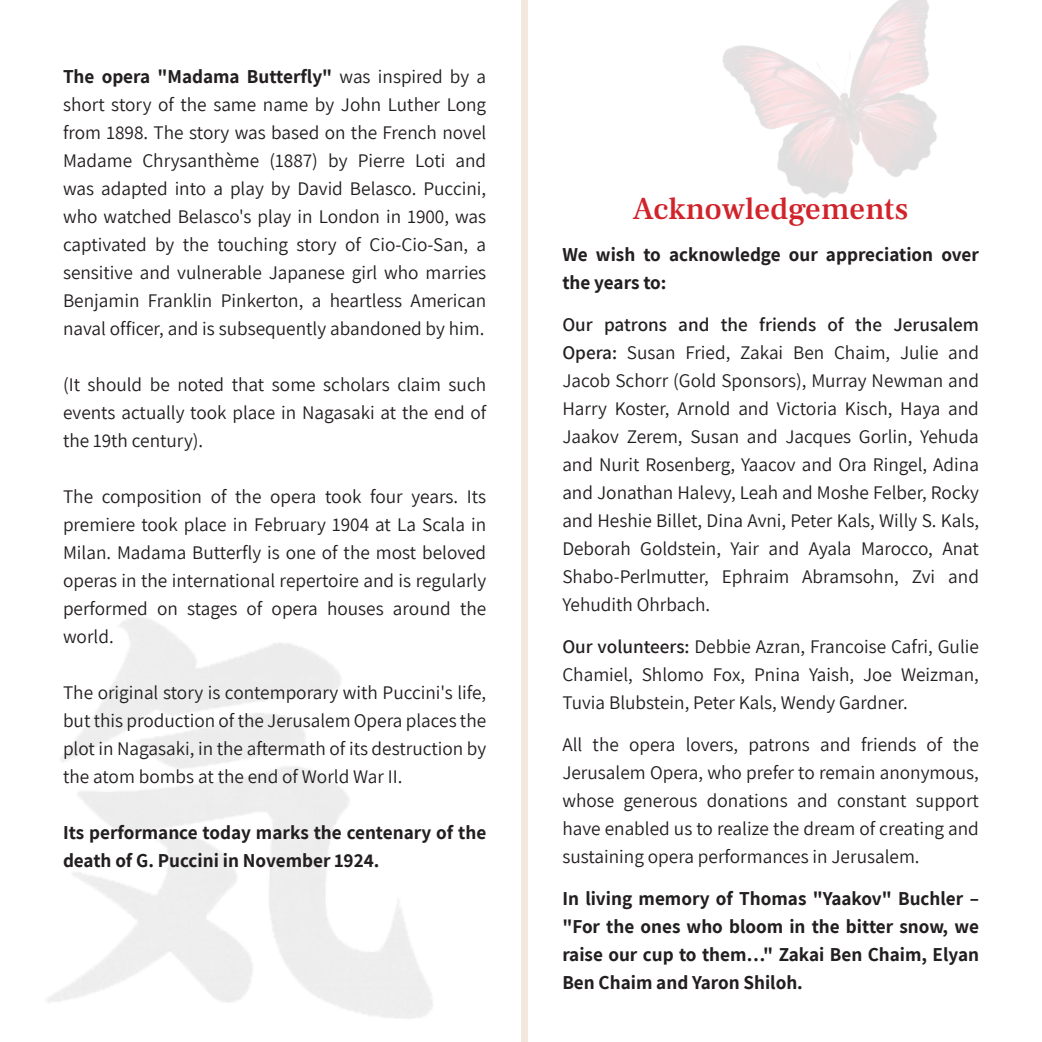
<style>
.page{position:relative;width:1042px;height:1042px;background:#fff}
.page>*{position:absolute;margin:0;border:0;box-sizing:border-box;transform-origin:0 0}
.t1{font:500 31.5px "Frank Ruhl Libre";color:#d1232a}
.t2{font:19.25px/28px "Assistant";color:#231f20}
.t3{font:700 19.25px/28px "Assistant";color:#231f20}
.t4{font:600 19.25px "Assistant";color:#231f20}
.s1{font-weight:700}
.s2{font-weight:600}
</style>
<div class="page">
<div style="left:521px;top:0;width:7px;height:1042px;background:#f4e7de"></div>
<img style="left:723px;top:0;width:214px;height:198px">
<p class="t2" style="left:63px;top:62px;width:425px;text-align:right"><span class="s1">The opera "Madama Butterfly"</span> was inspired by a short story of the same name by John Luther Long from 1898. The story was based on the French novel and</p>
<p class="t2" style="left:142px;top:146px;width:118px">Chrysanthème</p>
<p class="t2" style="left:269px;top:146px;width:50px">(1887)</p>
<p class="t2" style="left:63px;top:146px;width:425px">Madame<br>was adapted into a play by David Belasco. Puccini, who watched Belasco s' play in London in 1900, was captivated by the touching story of Cio-Cio-San a, sensitive and vulnerable Japanese girl who marries Benjamin Franklin Pinkerton a, heartless American naval officer, and is subsequently abandoned by him.</p>
<p class="t2" style="left:63px;top:370px;width:425px;text-align:justify">I t( should be noted that some scholars claim such events actually took place in Nagasaki at the end of the 19th century .(</p>
<p class="t2" style="left:467px;top:482px;width:21px">Its</p>
<p class="t2" style="left:328px;top:146px;width:21px">by</p>
<p class="t2" style="left:358px;top:146px;width:49px">Pierre</p>
<p class="t2" style="left:415px;top:146px;width:32px">Loti</p>
<p class="t2" style="left:211px;top:482px;width:17px">of</p>
<p class="t2" style="left:370px;top:482px;width:34px">four</p>
<p class="t2" style="left:63px;top:482px;width:32px">The</p>
<p class="t2" style="left:63px;top:510px;width:425px">premiere took place in February 1904 at La Scala in</p>
<p class="t2" style="left:63px;top:538px;width:425px">Milan. Madama Butterfly is one of the most beloved</p>
<p class="t2" style="left:63px;top:566px;width:425px">operas in the international repertoire and is regularly</p>
<p class="t2" style="left:460px;top:594px;width:28px">the</p>
<p class="t2" style="left:235px;top:482px;width:28px">the</p>
<p class="t2" style="left:325px;top:482px;width:38px">took</p>
<p class="t2" style="left:102px;top:482px;width:102px">composition</p>
<p class="t2" style="left:270px;top:482px;width:48px">opera</p>
<p class="t2" style="left:411px;top:482px;width:48px">years.</p>
<p class="t2" style="left:63px;top:594px;width:86px">performed world.</p>
<p class="t2" style="left:247px;top:594px;width:17px">of</p>
<p class="t2" style="left:327px;top:594px;width:58px">houses</p>
<p class="t2" style="left:393px;top:594px;width:59px">around</p>
<p class="t2" style="left:187px;top:594px;width:52px">stages</p>
<p class="t2" style="left:157px;top:594px;width:22px">on</p>
<p class="t2" style="left:272px;top:594px;width:48px">opera</p>
<p class="t2" style="left:63px;top:678px;width:425px;text-align:justify">The original story is contemporary with Puccini s' life, but this production of the Jerusalem Opera places the plot in Nagasaki in, the aftermath of its destruction by the atom bombs at the end of World War .I I</p>
<p class="t3" style="left:63px;top:818px;width:425px">Its performance today marks the centenary of the death of G. Puccini in November 1924.</p>
<h1 class="t1" style="left:633px;top:189px;width:277px">Acknowledgements</h1>
<p class="t3" style="left:562px;top:240px;width:418px">We wish to acknowledge our appreciation over the years to:</p>
<p class="t4" style="left:893px;top:311px;width:87px">Jerusalem</p>
<p class="t4" style="left:759px;top:311px;width:59px">friends</p>
<p class="t4" style="left:827px;top:311px;width:18px">of</p>
<p class="t4" style="left:678px;top:311px;width:33px">and</p>
<p class="t4" style="left:721px;top:311px;width:29px">the</p>
<p class="t4" style="left:855px;top:311px;width:29px">the</p>
<p class="t4" style="left:562px;top:311px;width:32px">Our</p>
<p class="t4" style="left:604px;top:311px;width:64px">patrons</p>
<p class="t2" style="left:685px;top:337px;width:47px">Fried,</p>
<p class="t2" style="left:740px;top:337px;width:45px">Zakai</p>
<p class="t2" style="left:834px;top:337px;width:58px">Chaim,</p>
<p class="t2" style="left:900px;top:337px;width:40px">Julie</p>
<p class="t2" style="left:948px;top:337px;width:32px">and</p>
<p class="t2" style="left:627px;top:337px;width:50px">Susan</p>
<p class="t4" style="left:562px;top:339px;width:56px">Opera:</p>
<p class="t2" style="left:562px;top:365px;width:418px;text-align:right">Jacob Schorr (Gold Sponsors ,) Murray Newman and Harry Koster, Arnold and Victoria Kisch, Haya and Jaakov Zerem, Susan and Jacques Gorlin, Yehuda and Nurit Rosenberg, Yaacov and Ora Ringel, Adina and Jonathan Halevy, Leah and Moshe Felber, Rocky and Heshie Billet, Dina Avni, Peter Kals, Willy .S Kals, Anat</p>
<p class="t2" style="left:793px;top:337px;width:33px">Ben</p>
<p class="t2" style="left:562px;top:533px;width:70px">Deborah</p>
<p class="t2" style="left:640px;top:533px;width:82px">Goldstein,</p>
<p class="t2" style="left:768px;top:533px;width:32px">and</p>
<p class="t2" style="left:809px;top:533px;width:44px">Ayala</p>
<p class="t2" style="left:730px;top:533px;width:30px">Yair</p>
<p class="t2" style="left:861px;top:533px;width:73px">Marocco,</p>
<p class="t2" style="left:562px;top:561px;width:149px">Shabo-Perlmutter,<br>Yehudith Ohrbach.</p>
<p class="t2" style="left:562px;top:631px;width:418px;text-align:right"><span class="s2">Our volunteers:</span> Debbie Azran, Francoise Cafri, Gulie<br>Weizman,</p>
<p class="t2" style="left:722px;top:561px;width:69px">Ephraim</p>
<p class="t2" style="left:802px;top:561px;width:98px">Abramsohn,</p>
<p class="t2" style="left:948px;top:561px;width:32px">and</p>
<p class="t2" style="left:912px;top:561px;width:25px">Zvi</p>
<p class="t2" style="left:562px;top:660px;width:347px">Chamiel,<br>Tuvia Blubstein, Peter Kals, Wendy Gardner.</p>
<p class="t2" style="left:642px;top:660px;width:64px">Shlomo</p>
<p class="t2" style="left:809px;top:660px;width:47px">Yaish,</p>
<p class="t2" style="left:754px;top:660px;width:48px">Pnina</p>
<p class="t2" style="left:713px;top:660px;width:34px">Fox,</p>
<p class="t2" style="left:863px;top:660px;width:31px">Joe</p>
<p class="t2" style="left:861px;top:730px;width:57px">friends</p>
<p class="t2" style="left:926px;top:730px;width:17px">of</p>
<p class="t2" style="left:562px;top:730px;width:22px">All</p>
<p class="t2" style="left:562px;top:758px;width:418px">Jerusalem Opera, who prefer to remain anonymous,</p>
<p class="t2" style="left:916px;top:786px;width:64px">support</p>
<p class="t2" style="left:592px;top:730px;width:28px">the</p>
<p class="t2" style="left:685px;top:730px;width:54px">lovers,</p>
<p class="t2" style="left:820px;top:730px;width:32px">and</p>
<p class="t2" style="left:952px;top:730px;width:28px">the</p>
<p class="t2" style="left:748px;top:730px;width:63px">patrons</p>
<p class="t2" style="left:629px;top:730px;width:48px">opera</p>
<p class="t2" style="left:562px;top:786px;width:418px">whose<br>have enabled us to realize the dream of creating and sustaining opera performances in Jerusalem.</p>
<p class="t3" style="left:562px;top:884px;width:418px;text-align:justify">In living memory of Thomas "Yaakov" Buchler – "For the ones who bloom in the bitter snow, we raise our cup to them…" Zakai Ben Chaim, Elyan Ben Chaim and Yaron Shiloh.</p>
<p class="t2" style="left:707px;top:786px;width:82px">donations</p>
<p class="t2" style="left:797px;top:786px;width:32px">and</p>
<p class="t2" style="left:837px;top:786px;width:71px">constant</p>
<p class="t2" style="left:623px;top:786px;width:75px">generous</p>
</div>
